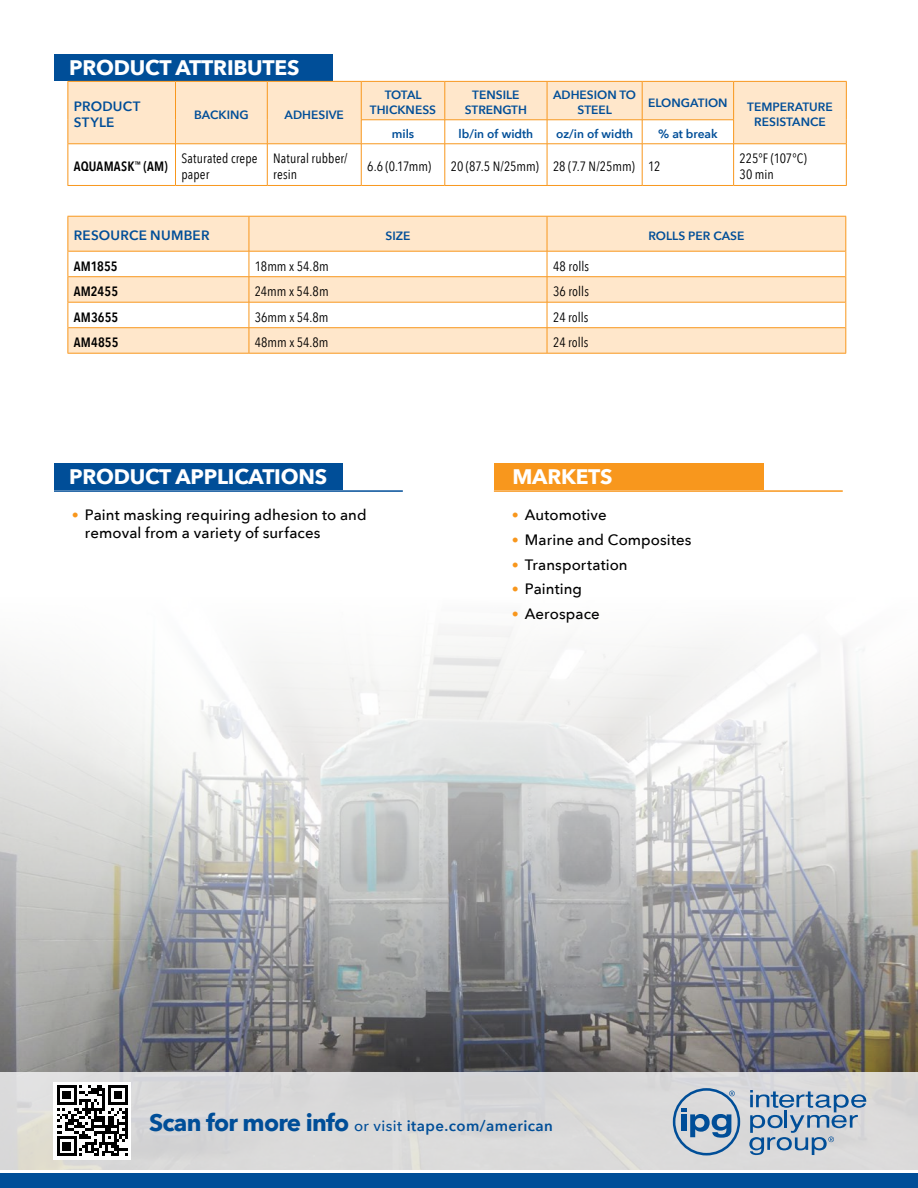
<style>
.page{position:relative;width:918px;height:1188px;background:#fff}
.page>*{position:absolute;margin:0;border:0;box-sizing:border-box;transform-origin:0 0}
.t1{font:700 21px "Avenir Next";letter-spacing:-.01em;color:#fff}
.t2{font:500 15px/18px "Avenir Next";letter-spacing:.005em;color:#000}
.t3{font:600 15px "Avenir Next";letter-spacing:.03em;color:#004e98}
.t4{font:13.5px/16.2px "Avenir Next Condensed";color:#000}
.t5{font:600 13.5px "Avenir Next Condensed";letter-spacing:.01em;color:#000}
.t6{font:600 13.5px/16.2px "Avenir Next";letter-spacing:.015em;color:#004e98}
.t7{font:600 12px/14.4px "Avenir Next";color:#004e98;text-align:center}
.s1{font-family:"DIN Pro";color:#f8971d}
.s2{font-weight:700;font-size:24px}
.s3{font-weight:500}
</style>
<div class="page">
<img style="left:0;top:627px;width:918px;height:445px">
<div style="left:69px;top:217px;width:776px;height:136px;background:#ffe7cb"></div>
<svg style="left:69px;top:252px;width:776px;height:75px"></svg>
<hr style="left:249px;top:217px;width:1px;height:34px;background:#f8971d">
<hr style="left:547px;top:217px;width:1px;height:34px;background:#f8971d">
<svg style="left:249px;top:252px;width:1px;height:101px"></svg>
<svg style="left:547px;top:252px;width:1px;height:101px"></svg>
<hr style="left:68px;top:216px;width:181px;height:1px;background:#f8971d">
<hr style="left:68px;top:217px;width:1px;height:34px;background:#f8971d">
<hr style="left:249px;top:216px;width:298px;height:1px;background:#f8971d">
<hr style="left:547px;top:216px;width:299px;height:1px;background:#f8971d">
<hr style="left:845px;top:217px;width:1px;height:34px;background:#f8971d">
<svg style="left:68px;top:252px;width:1px;height:101px"></svg>
<svg style="left:845px;top:251px;width:1px;height:102px"></svg>
<hr style="left:68px;top:353px;width:181px;height:1px;background:#f8971d">
<hr style="left:249px;top:353px;width:298px;height:1px;background:#f8971d">
<hr style="left:547px;top:353px;width:299px;height:1px;background:#f8971d">
<hr style="left:68px;top:251px;width:181px;height:1px;background:#f8971d">
<hr style="left:249px;top:251px;width:298px;height:1px;background:#f8971d">
<hr style="left:547px;top:251px;width:298px;height:1px;background:#f8971d">
<hr style="left:68px;top:276px;width:181px;height:1px;background:#f8971d">
<hr style="left:249px;top:276px;width:298px;height:1px;background:#f8971d">
<hr style="left:547px;top:276px;width:298px;height:1px;background:#f8971d">
<hr style="left:68px;top:302px;width:181px;height:1px;background:#f8971d">
<hr style="left:249px;top:302px;width:298px;height:1px;background:#f8971d">
<hr style="left:547px;top:302px;width:298px;height:1px;background:#f8971d">
<hr style="left:68px;top:327px;width:181px;height:1px;background:#f8971d">
<hr style="left:249px;top:327px;width:298px;height:1px;background:#f8971d">
<hr style="left:547px;top:327px;width:298px;height:1px;background:#f8971d">
<div style="left:0;top:1072px;width:918px;height:98px;background:#dad9d9"></div>
<div style="left:0;top:1174px;width:918px;height:14px;background:#004e98"></div>
<svg style="left:54px;top:1082px;width:77px;height:77px;background:#8c8c8c"></svg>
<div style="left:54px;top:54px;width:279px;height:27px;background:#004e98"></div>
<div style="left:54px;top:463px;width:288px;height:27px;background:#004e98"></div>
<div style="left:494px;top:463px;width:269px;height:27px;background:#f8971d"></div>
<hr style="left:54px;top:490px;width:349px;height:2px;background:#004e98">
<hr style="left:494px;top:490px;width:349px;height:2px;background:#f8971d">
<svg style="left:749px;top:1090px;width:117px;height:65px"></svg>
<svg style="left:673px;top:1088px;width:67px;height:67px"></svg>
<div style="left:69px;top:82px;width:777px;height:38px;background:#ffe7cb"></div>
<hr style="left:175px;top:82px;width:1px;height:38px;background:#f8971d">
<hr style="left:267px;top:82px;width:1px;height:38px;background:#f8971d">
<hr style="left:361px;top:82px;width:1px;height:38px;background:#f8971d">
<hr style="left:445px;top:82px;width:1px;height:38px;background:#f8971d">
<hr style="left:547px;top:82px;width:1px;height:38px;background:#f8971d">
<hr style="left:642px;top:82px;width:1px;height:38px;background:#f8971d">
<hr style="left:733px;top:82px;width:1px;height:38px;background:#f8971d">
<hr style="left:68px;top:81px;width:108px;height:1px;background:#f8971d">
<hr style="left:68px;top:82px;width:1px;height:38px;background:#f8971d">
<hr style="left:176px;top:81px;width:91px;height:1px;background:#f8971d">
<hr style="left:267px;top:81px;width:94px;height:1px;background:#f8971d">
<hr style="left:361px;top:81px;width:84px;height:1px;background:#f8971d">
<hr style="left:445px;top:81px;width:102px;height:1px;background:#f8971d">
<hr style="left:547px;top:81px;width:95px;height:1px;background:#f8971d">
<hr style="left:642px;top:81px;width:92px;height:1px;background:#f8971d">
<hr style="left:734px;top:81px;width:113px;height:1px;background:#f8971d">
<hr style="left:846px;top:82px;width:1px;height:38px;background:#f8971d">
<svg style="left:68px;top:120px;width:779px;height:65px"></svg>
<hr style="left:68px;top:144px;width:1px;height:41px;background:#f8971d">
<hr style="left:846px;top:144px;width:1px;height:41px;background:#f8971d">
<hr style="left:68px;top:185px;width:108px;height:1px;background:#f8971d">
<hr style="left:176px;top:185px;width:91px;height:1px;background:#f8971d">
<hr style="left:267px;top:185px;width:94px;height:1px;background:#f8971d">
<hr style="left:361px;top:185px;width:84px;height:1px;background:#f8971d">
<hr style="left:445px;top:185px;width:102px;height:1px;background:#f8971d">
<hr style="left:547px;top:185px;width:95px;height:1px;background:#f8971d">
<hr style="left:642px;top:185px;width:92px;height:1px;background:#f8971d">
<hr style="left:734px;top:185px;width:113px;height:1px;background:#f8971d">
<hr style="left:361px;top:120px;width:84px;height:1px;background:#f8971d">
<hr style="left:445px;top:120px;width:102px;height:1px;background:#f8971d">
<hr style="left:547px;top:120px;width:95px;height:1px;background:#f8971d">
<hr style="left:642px;top:120px;width:92px;height:1px;background:#f8971d">
<hr style="left:68px;top:144px;width:108px;height:1px;background:#f8971d">
<hr style="left:176px;top:144px;width:91px;height:1px;background:#f8971d">
<hr style="left:267px;top:144px;width:94px;height:1px;background:#f8971d">
<hr style="left:361px;top:144px;width:84px;height:1px;background:#f8971d">
<hr style="left:445px;top:144px;width:102px;height:1px;background:#f8971d">
<hr style="left:547px;top:144px;width:95px;height:1px;background:#f8971d">
<hr style="left:642px;top:144px;width:92px;height:1px;background:#f8971d">
<hr style="left:734px;top:144px;width:112px;height:1px;background:#f8971d">
<h1 class="t1" style="left:69px;top:49px;width:232px">PRODUCT ATTRIBUTES</h1>
<p class="t6" style="left:74px;top:98px;width:68px">PRODUCT<br>STYLE</p>
<p class="t7" style="left:194px;top:107px;width:56px">BACKING</p>
<p class="t7" style="left:285px;top:107px;width:61px">ADHESIVE</p>
<p class="t7" style="left:370px;top:88px;width:68px">TOTAL<br>THICKNESS</p>
<p class="t7" style="left:465px;top:88px;width:64px">TENSILE<br>STRENGTH</p>
<p class="t7" style="left:553px;top:88px;width:85px">ADHESION TO<br>STEEL</p>
<p class="t7" style="left:648px;top:95px;width:81px">ELONGATION</p>
<p class="t7" style="left:392px;top:126px;width:24px">mils</p>
<p class="t7" style="left:459px;top:126px;width:76px">lb/in of width</p>
<p class="t7" style="left:556px;top:126px;width:79px">oz/in of width</p>
<p class="t7" style="left:658px;top:126px;width:61px">% at break</p>
<p class="t7" style="left:747px;top:100px;width:87px">TEMPERATURE<br>RESISTANCE</p>
<p class="t5" style="left:74px;top:155px;width:95px">AQUAMASK<sup>™</sup> (AM)</p>
<p class="t4" style="left:181px;top:150px;width:78px">Saturated crepe paper</p>
<p class="t4" style="left:273px;top:150px;width:76px">Natural rubber/ resin</p>
<p class="t4" style="left:367px;top:158px;width:65px">6.6 (0.17mm)</p>
<p class="t4" style="left:451px;top:158px;width:211px">20 (87.5 N/25mm) 28 (7.7 N/25mm) 12</p>
<p class="t4" style="left:740px;top:150px;width:69px">225℉ (107℃)<br>30 min</p>
<p class="t6" style="left:74px;top:227px;width:137px">RESOURCE NUMBER</p>
<p class="t7" style="left:386px;top:228px;width:26px">SIZE</p>
<p class="t7" style="left:648px;top:228px;width:97px">ROLLS PER CASE</p>
<p class="t5" style="left:74px;top:254px;width:45px">AM1855</p>
<p class="t4" style="left:255px;top:257px;width:75px">18mm x 54.8m</p>
<p class="t4" style="left:553px;top:257px;width:38px">48 rolls</p>
<p class="t5" style="left:74px;top:280px;width:46px">AM2455</p>
<p class="t4" style="left:255px;top:283px;width:75px">24mm x 54.8m</p>
<p class="t4" style="left:553px;top:283px;width:37px">36 rolls</p>
<p class="t5" style="left:74px;top:305px;width:46px">AM3655</p>
<p class="t4" style="left:255px;top:308px;width:75px">36mm x 54.8m</p>
<p class="t4" style="left:553px;top:308px;width:37px">24 rolls</p>
<p class="t5" style="left:74px;top:331px;width:46px">AM4855</p>
<p class="t4" style="left:255px;top:334px;width:75px">48mm x 54.8m</p>
<p class="t4" style="left:553px;top:334px;width:37px">24 rolls</p>
<h1 class="t1" style="left:69px;top:459px;width:260px">PRODUCT APPLICATIONS</h1>
<h1 class="t1" style="left:512px;top:459px;width:102px">MARKETS</h1>
<p class="t2" style="left:85px;top:505px;width:283px;text-indent:-14px"><span class="s1">•</span> Paint masking requiring adhesion to and removal from a variety of surfaces</p>
<p class="t2" style="left:511px;top:505px;width:97px"><span class="s1">•</span> Automotive</p>
<p class="t2" style="left:511px;top:530px;width:182px"><span class="s1">•</span> Marine and Composites</p>
<p class="t2" style="left:511px;top:555px;width:118px"><span class="s1">•</span> Transportation</p>
<p class="t2" style="left:511px;top:580px;width:72px"><span class="s1">•</span> Painting</p>
<p class="t2" style="left:511px;top:604px;width:90px"><span class="s1">•</span> Aerospace</p>
<p class="t3" style="left:149px;top:1113px;width:405px"><span class="s2">Scan for more info</span> <span class="s3">or visit</span> itape.com/american</p>
</div>
